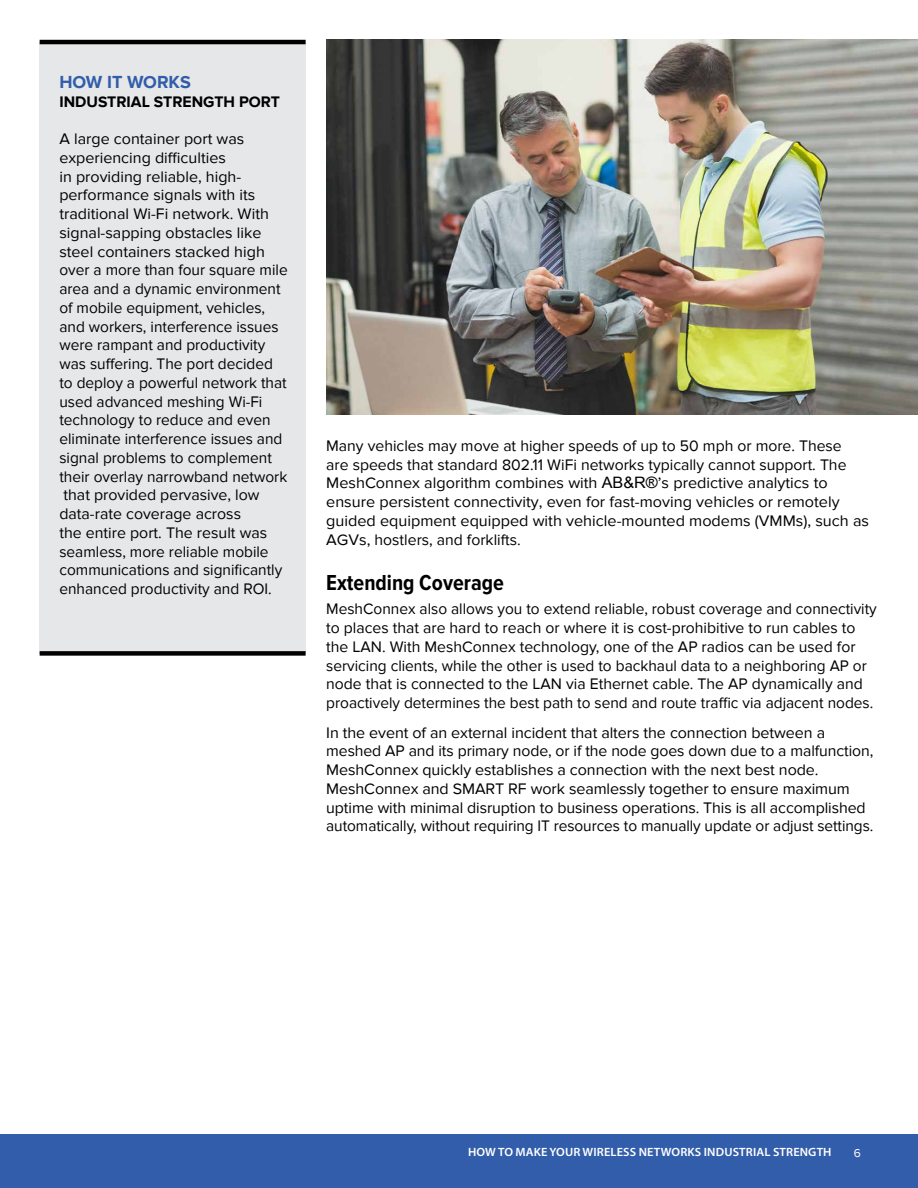
<style>
.page{position:relative;width:918px;height:1188px;background:#fff}
.page>*{position:absolute;margin:0;border:0;box-sizing:border-box;transform-origin:0 0}
.t1{font:700 22.5px "Proxima Nova Cond";color:#000}
.t2{font:700 18px "Proxima Nova";color:#315daa}
.t3{font:15.75px/18.8px "Proxima Nova";color:#000}
.t4{font:700 15.75px "Proxima Nova";color:#000}
.t5{font:600 12px "Myriad Pro";letter-spacing:.01em;color:#fff}
.t6{font:12px "Proxima Nova";color:#fff}
.s1{font-family:"Arial"}
</style>
<div class="page">
<div style="left:0;top:1134px;width:918px;height:54px;background:#315daa"></div>
<img style="left:326px;top:40px;width:592px;height:375px">
<div style="left:40px;top:42px;width:266px;height:611px;background:#e6e7e8"></div>
<div style="left:40px;top:651px;width:266px;height:5px;background:#000"></div>
<hr style="left:40px;top:40px;width:266px;height:4px;background:#000">
<p class="t2" style="left:59px;top:72px;width:133px">HOW IT WORKS</p>
<p class="t4" style="left:59px;top:92px;width:222px">INDUSTRIAL STRENGTH PORT</p>
<p class="t3" style="left:59px;top:130px;width:230px">A large container port was experiencing difficulties<br>in providing reliable, high&shy;performance signals with its traditional Wi-Fi network. With signal-sapping obstacles like steel containers stacked high over a more than four square mile area and a dynamic environment of mobile equipment, vehicles, and workers, interference issues were rampant and productivity was suffering. The port decided to deploy a powerful network that used advanced meshing Wi-Fi technology to reduce and even eliminate interference issues and signal problems to complement their overlay narrowband network that provided pervasive, low data-rate coverage across<br>the entire port. The result was seamless, more reliable mobile communications and significantly enhanced productivity and ROI.</p>
<p class="t3" style="left:326px;top:437px;width:544px">Many vehicles may move at higher speeds of up to 50 mph or more. These<br>are speeds that standard 802.11 WiFi networks typically cannot support. The MeshConnex algorithm combines with <span class="s1">AB&amp;R®</span>’s predictive analytics to ensure persistent connectivity, even for fast-moving vehicles or remotely guided equipment equipped with vehicle-mounted modems (VMMs), such as AGVs, hostlers, and forklifts.</p>
<h1 class="t1" style="left:326px;top:571px;width:179px">Extending Coverage</h1>
<p class="t3" style="left:326px;top:599px;width:552px">MeshConnex also allows you to extend reliable, robust coverage and connectivity to places that are hard to reach or where it is cost-prohibitive to run cables to the LAN. With MeshConnex technology, one of the AP radios can be used for servicing clients, while the other is used to backhaul data to a neighboring AP or node that is connected to the LAN via Ethernet cable. The AP dynamically and proactively determines the best path to send and route traffic via adjacent nodes.</p>
<p class="t3" style="left:326px;top:723px;width:549px">In the event of an external incident that alters the connection between a meshed AP and its primary node, or if the node goes down due to a malfunction, MeshConnex quickly establishes a connection with the next best node.<br>MeshConnex and SMART RF work seamlessly together to ensure maximum uptime with minimal disruption to business operations. This is all accomplished automatically, without requiring IT resources to manually update or adjust settings.</p>
<p class="t5" style="left:468px;top:1146px;width:365px">HOW TO MAKE YOUR WIRELESS NETWORKS INDUSTRIAL STRENGTH</p>
<p class="t6" style="left:854px;top:1146px;width:9px">6</p>
</div>
